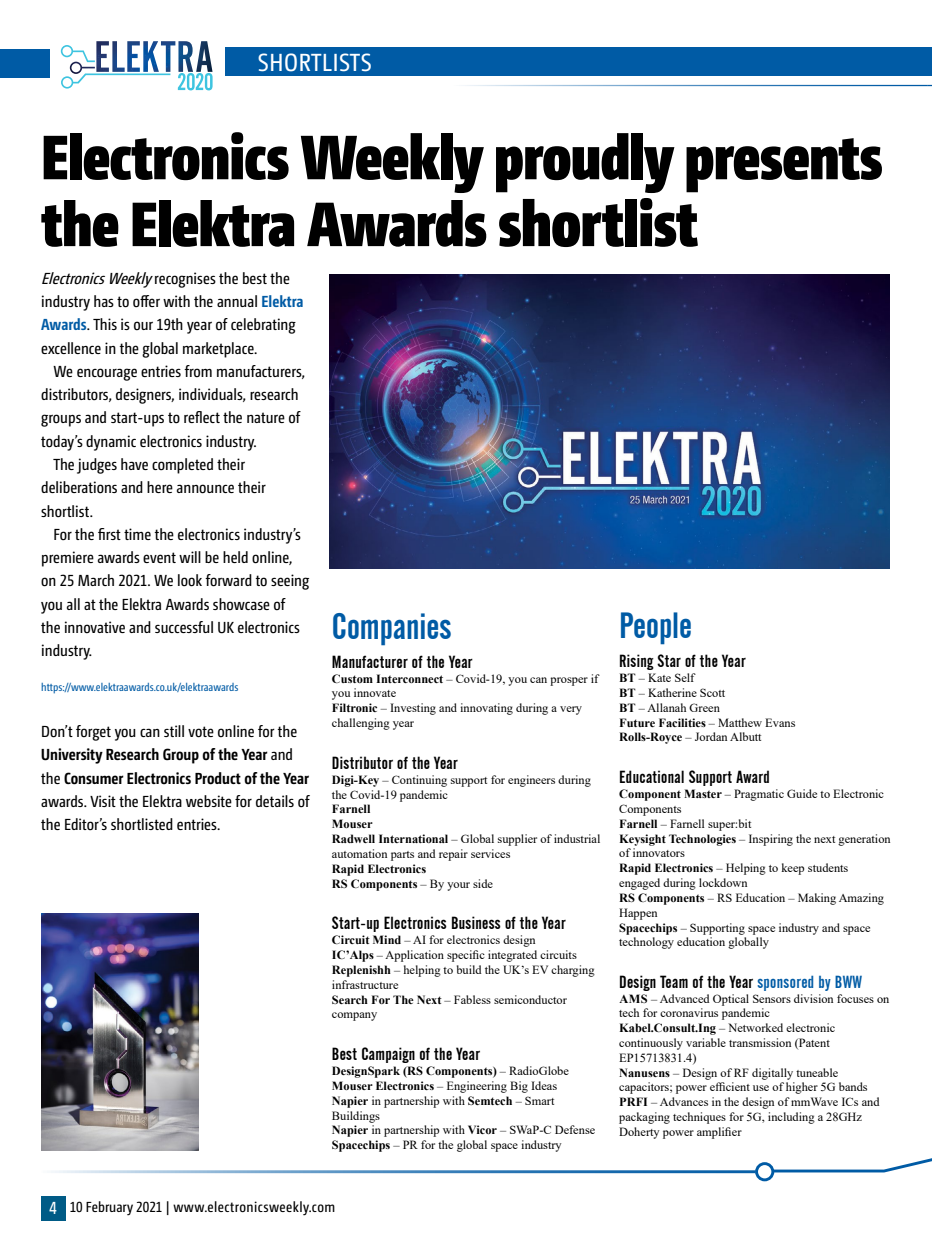
<style>
.page{position:relative;width:932px;height:1236px;background:#fff}
.page>*{position:absolute;margin:0;border:0;box-sizing:border-box;transform-origin:0 0}
.t1{font:900 62.55px/66.9px "Camingo Dos Pro Cd";letter-spacing:-.02em;color:#000}
.t2{font:36.3px "Alternate Gothic No 2 BT";color:#005ba5}
.t3{font:24.75px "Camingo Dos Pro Cd";letter-spacing:.025em;color:#fff}
.t4{font:17.4px "Alternate Gothic No 2 BT";letter-spacing:.02em;color:#000}
.t5{font:16.05px/23.2px "Camingo Dos Pro Cd";color:#000}
.t6{font:14.55px "Camingo Dos Pro Cd";letter-spacing:.03em;color:#000}
.t7{font:12.3px/14.9px "Times New Roman";color:#000}
.t8{font:700 12.3px/14.9px "Times New Roman";color:#000}
.t9{font:11.25px "Camingo Dos Pro Cd";color:#005ba5}
.s1{font-size:63.9px}
.s2{font-style:italic}
.s3{font-weight:700;color:#005ba5}
.s4{font-weight:700}
.s5{font-weight:400}
.s6{color:#005ba5}
.s7{font-size:17.4px;color:#fff}
</style>
<div class="page">
<div style="left:41px;top:1196px;width:24px;height:25px;background:#005b86"></div>
<hr style="left:453px;top:85px;width:474px;height:1px;background:#005ba5">
<div style="left:226px;top:48px;width:701px;height:28px;background:#005ba5"></div>
<div style="left:0;top:50px;width:49px;height:28px;background:#005ba5"></div>
<img style="left:96px;top:41px;width:112px;height:4px">
<svg style="left:61px;top:45px;width:151px;height:45px"></svg>
<hr style="left:927px;top:48px;width:4px;height:28px;background:#005ba5">
<img style="left:330px;top:274px;width:559px;height:294px">
<svg style="left:770px;top:1158px;width:161px;height:16px"></svg>
<div style="left:754px;top:1162px;width:20px;height:19px;border:3px solid #005ba5;border-radius:50%"></div>
<hr style="left:41px;top:1170px;width:714px;height:3px;background:#005ba5">
<img style="left:41px;top:914px;width:157px;height:237px">
<h3 class="t3" style="left:258px;top:47px;width:115px">SHORTLISTS</h3>
<h1 class="t1" style="left:41px;top:122px;width:842px">Electronics Weekly proudly presents the Elektra Awards <span class="s1">shortlist</span></h1>
<h3 class="t5" style="left:41px;top:267px;width:263px"><span class="s2">ElectronicsWeekly</span>recognises the best the industry has to offer with the annual <span class="s3">Elektra Awards</span>. This is our 19th year of celebrating excellence in the global marketplace.</h3>
<h3 class="t5" style="left:54px;top:360px;width:253px">We encourage entries from manufacturers,</h3>
<h3 class="t5" style="left:41px;top:383px;width:259px">distributors, designers, individuals, research</h3>
<h3 class="t5" style="left:41px;top:406px;width:260px">groups and start‑ups to reflect the nature of</h3>
<h3 class="t5" style="left:41px;top:429px;width:217px">today’s dynamic electronics industry.</h3>
<h3 class="t5" style="left:54px;top:453px;width:193px">The judges have completed their</h3>
<h3 class="t5" style="left:41px;top:476px;width:226px">deliberations and here announce their</h3>
<h3 class="t5" style="left:41px;top:499px;width:53px">shortlist.</h3>
<h3 class="t5" style="left:54px;top:522px;width:249px">For the first time the electronics industry’s</h3>
<h3 class="t5" style="left:41px;top:546px;width:253px">premiere awards event will be held online,</h3>
<h3 class="t5" style="left:41px;top:569px;width:269px">on 25 March 2021. We look forward to seeing</h3>
<h3 class="t5" style="left:41px;top:592px;width:245px">you all at the Elektra Awards showcase of</h3>
<h3 class="t5" style="left:41px;top:616px;width:260px">the innovative and successful UK electronics</h3>
<h3 class="t5" style="left:41px;top:639px;width:52px">industry.</h3>
<p class="t9" style="left:41px;top:680px;width:198px">https://www.elektraawards.co.uk/elektraawards</p>
<h3 class="t5" style="left:41px;top:720px;width:269px">Don’t forget you can still vote online for the <span class="s4">University Research Group of the Year</span> and the <span class="s4">Consumer Electronics Product of the Year </span>awards. Visit the Elektra website for details of the Editor’s shortlisted entries.</h3>
<h2 class="t2" style="left:332px;top:606px;width:121px">Companies</h2>
<h3 class="t4" style="left:332px;top:652px;width:142px">Manufacturer of the Year</h3>
<p class="t7" style="left:332px;top:671px;width:268px"><span class="s4">Custom Interconnect</span> – Covid-19, you can prosper if you innovate<br><span class="s4">Filtronic</span> – Investing and innovating during a very challenging year</p>
<h3 class="t4" style="left:332px;top:753px;width:127px">Distributor of the Year</h3>
<p class="t7" style="left:332px;top:772px;width:260px"><span class="s4">Digi-Key</span> – Continuing support for engineers during the Covid-19 pandemic</p>
<p class="t7" style="left:332px;top:802px;width:270px"><span class="s4">Farnell<br>Mouser<br>Radwell International</span> – Global supplier of industrial automation parts and repair services</p>
<p class="t8" style="left:332px;top:861px;width:162px">Rapid Electronics<br>RS Components <span class="s5">– By your side</span></p>
<h3 class="t4" style="left:332px;top:914px;width:235px">Start-up Electronics Business of the Year</h3>
<p class="t7" style="left:332px;top:932px;width:264px"><span class="s4">Circuit Mind</span> – AI for electronics design<br><span class="s4">IC’Alps</span> – Application specific integrated circuits <span class="s4">Replenishh</span> – helping to build the UK’s EV charging infrastructure<br><span class="s4">Search For The Next</span> – Fabless semiconductor company</p>
<h3 class="t4" style="left:332px;top:1045px;width:149px">Best Campaign of the Year</h3>
<p class="t7" style="left:332px;top:1063px;width:265px"><span class="s4">DesignSpark (RS Components)</span> – RadioGlobe <span class="s4">Mouser Electronics</span> – Engineering Big Ideas <span class="s4">Napier</span> in partnership with <span class="s4">Semtech</span> – Smart Buildings<br><span class="s4">Napier</span> in partnership with <span class="s4">Vicor</span> – SWaP-C Defense <span class="s4">Spacechips</span> – PR for the global space industry</p>
<h2 class="t2" style="left:619px;top:605px;width:74px">People</h2>
<h3 class="t4" style="left:619px;top:652px;width:128px">Rising Star of the Year</h3>
<p class="t7" style="left:619px;top:670px;width:178px"><span class="s4">BT</span> – Kate Self<br><span class="s4">BT</span> – Katherine Scott<br><span class="s4">BT</span> – Allanah Green<br><span class="s4">Future Facilities</span> – Matthew Evans<br><span class="s4">Rolls-Royce</span> – Jordan Albutt</p>
<h3 class="t4" style="left:619px;top:768px;width:152px">Educational Support Award</h3>
<p class="t7" style="left:619px;top:786px;width:273px"><span class="s4">Component Master</span> – Pragmatic Guide to Electronic<br>Components<br><span class="s4">Farnell</span> – Farnell super:bit<br><span class="s4">Keysight Technologies</span> – Inspiring the next generation of innovators<br><span class="s4">Rapid Electronics</span> – Helping to keep students engaged during lockdown<br><span class="s4">RS Components</span> – RS Education – Making Amazing<br>Happen<br><span class="s4">Spacechips</span> – Supporting space industry and space technology education globally</p>
<h3 class="t4" style="left:619px;top:972px;width:244px">Design Team of the Year <span class="s6">sponsored by BWW</span></h3>
<p class="t7" style="left:619px;top:991px;width:271px"><span class="s4">AMS</span> – Advanced Optical Sensors division focuses on tech for coronavirus pandemic<br><span class="s4">Kabel.Consult.Ing</span> – Networked electronic continuously variable transmission (Patent EP15713831.4)<br><span class="s4">Nanusens</span> – Design of RF digitally tuneable capacitors; power efficient use of higher 5G bands <span class="s4">PRFI</span> – Advances in the design of mmWave ICs and packaging techniques for 5G, including a 28GHz Doherty power amplifier</p>
<p class="t6" style="left:49px;top:1199px;width:287px"><span class="s7">4</span> 10 February 2021 | www.electronicsweekly.com</p>
</div>
